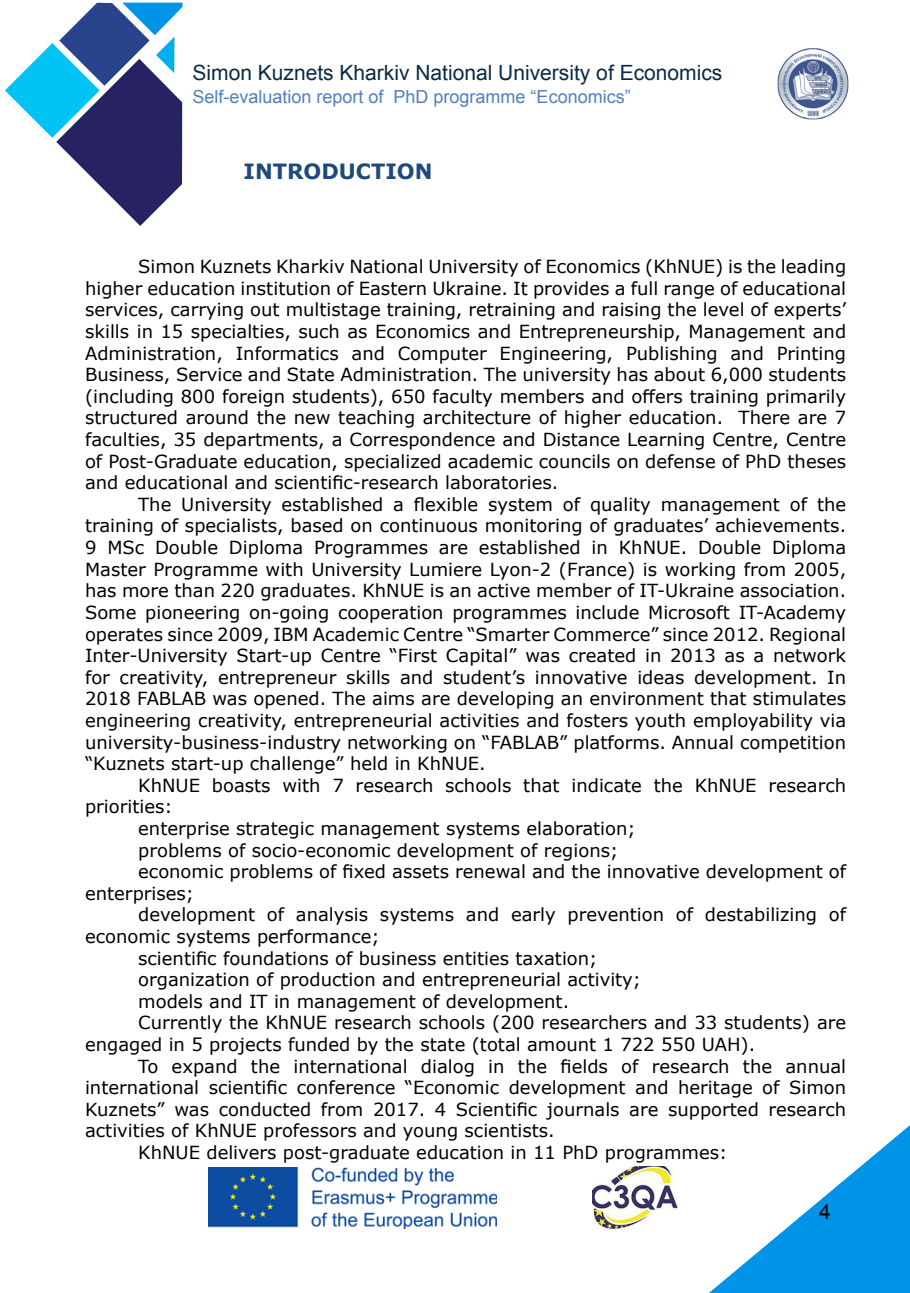
<style>
.page{position:relative;width:910px;height:1293px;background:#fff}
.page>*{position:absolute;margin:0;border:0;box-sizing:border-box;transform-origin:0 0}
.t1{font:21px "Arial";color:#0a2a48}
.Параграф{font:700 21px "Verdana";color:#1f497d}
.t2{font:21px "Arial";color:#000}
.t3{font:18px/21.6px "Verdana";color:#000}
.t4{font:18px "Arial";color:#4f81bd}
</style>
<div class="page">
<img style="left:592px;top:1166px;width:86px;height:63px">
<svg style="left:5px;top:3px;width:178px;height:223px"></svg>
<svg style="left:709px;top:1125px;width:201px;height:168px"></svg>
<img style="left:777px;top:48px;width:72px;height:72px">
<img style="left:208px;top:1167px;width:288px;height:61px">
<p class="t1" style="left:192px;top:58px;width:531px">Simon Kuznets Kharkiv National University of Economics</p>
<p class="t4" style="left:192px;top:84px;width:440px">Self-evaluation report of PhD programme “Economics”</p>
<p class="Параграф" style="left:244px;top:157px;width:190px">INTRODUCTION</p>
<p class="t3" style="left:85px;top:256px;width:763px;text-align:justify;text-indent:53px">Simon Kuznets Kharkiv National University of Economics (KhNUE) is the leading higher education institution of Eastern Ukraine. It provides a full range of educational services, carrying out multistage training, retraining and raising the level of experts’ skills in 15 specialties, such as Economics and Entrepreneurship, Management and Administration, Informatics and Computer Engineering, Publishing and Printing Business, Service and State Administration. The university has about 6,000 students (including 800 foreign students), 650 faculty members and offers training primarily structured around the new teaching architecture of higher education. There are 7 faculties, 35 departments, a Correspondence and Distance Learning Centre, Centre of Post-Graduate education, specialized academic councils on defense of PhD theses and educational and scientific-research laboratories.</p>
<p class="t3" style="left:85px;top:493px;width:763px;text-align:justify;text-indent:53px">The University established a flexible system of quality management of the training of specialists, based on continuous monitoring of graduates’ achievements.<br>9 MSc Double Diploma Programmes are established in KhNUE. Double Diploma Master Programme with University Lumiere Lyon-2 (France) is working from 2005, has more than 220 graduates. KhNUE is an active member of IT-Ukraine association.<br>Some pioneering on-going cooperation programmes include Microsoft IT-Academy operates since 2009, IBM Academic Centre “Smarter Commerce” since 2012. Regional Inter-University Start-up Centre “First Capital” was created in 2013 as a network for creativity, entrepreneur skills and student’s innovative ideas development. In 2018 FABLAB was opened. The aims are developing an environment that stimulates engineering creativity, entrepreneurial activities and fosters youth employability via university-business-industry networking on “FABLAB” platforms. Annual competition “Kuznets start-up challenge” held in KhNUE.</p>
<p class="t3" style="left:85px;top:774px;width:763px;text-indent:53px">KhNUE boasts with 7 research schools that indicate the KhNUE research priorities:</p>
<p class="t3" style="left:138px;top:817px;width:499px">enterprise strategic management systems elaboration;</p>
<p class="t3" style="left:138px;top:839px;width:482px">problems of socio-economic development of regions;</p>
<p class="t3" style="left:85px;top:860px;width:763px;text-indent:53px">economic problems of fixed assets renewal and the innovative development of enterprises;</p>
<p class="t3" style="left:85px;top:904px;width:763px;text-indent:53px">development of analysis systems and early prevention of destabilizing of economic systems performance;</p>
<p class="t3" style="left:138px;top:947px;width:461px">scientific foundations of business entities taxation;</p>
<p class="t3" style="left:138px;top:968px;width:504px">organization of production and entrepreneurial activity;</p>
<p class="t3" style="left:138px;top:990px;width:433px">models and IT in management of development.</p>
<p class="t3" style="left:85px;top:1012px;width:763px;text-indent:53px">Currently the KhNUE research schools (200 researchers and 33 students) are engaged in 5 projects funded by the state (total amount 1 722 550 UAH).</p>
<p class="t3" style="left:85px;top:1055px;width:763px;text-align:justify;text-indent:53px">To expand the international dialog in the fields of research the annual international scientific conference “Economic development and heritage of Simon Kuznets” was conducted from 2017. 4 Scientific journals are supported research activities of KhNUE professors and young scientists.</p>
<p class="t3" style="left:138px;top:1141px;width:591px">KhNUE delivers post-graduate education in 11 PhD programmes:</p>
<p class="t2" style="left:819px;top:1197px;width:13px">4</p>
</div>
